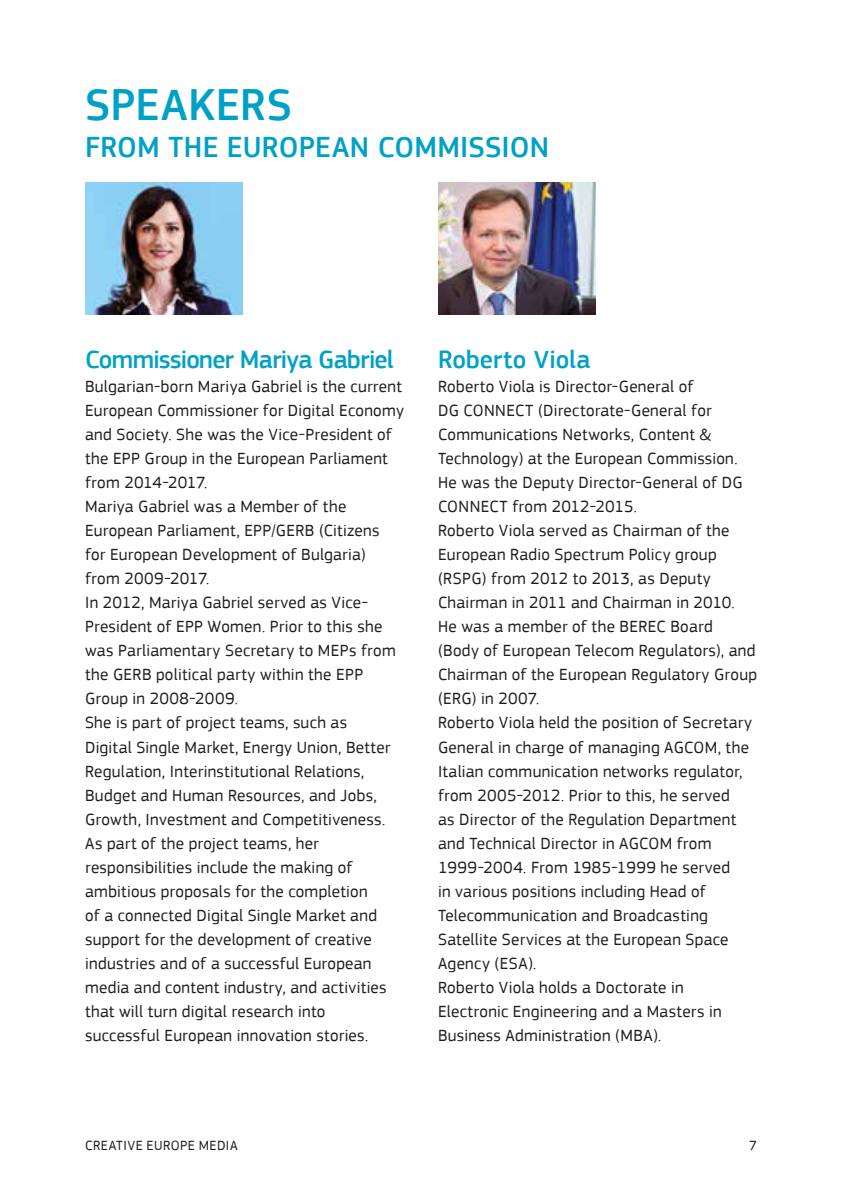
<style>
.page{position:relative;width:842px;height:1191px;background:#fff}
.page>*{position:absolute;margin:0;border:0;box-sizing:border-box;transform-origin:0 0}
.t1{font:500 46px "PF Square Sans Pro";letter-spacing:.015em;color:#00a1c6}
.t2{font:500 30px "PF Square Sans Pro";letter-spacing:.005em;color:#00a1c6}
.t3{font:500 26px "PF Square Sans Pro";letter-spacing:-.025em;color:#00a1c6}
.t4{font:500 26px "PF Square Sans Pro";letter-spacing:.005em;color:#00a1c6}
.t5{font:17px/24px "PF Square Sans Pro";letter-spacing:.015em;color:#1d1d1b}
.t6{font:14px "PF Square Sans Pro";letter-spacing:.035em;color:#1d1d1b}
</style>
<div class="page">
<img style="left:85px;top:183px;width:157px;height:132px">
<img style="left:438px;top:183px;width:157px;height:132px">
<h1 class="t1" style="left:85px;top:78px;width:208px">SPEAKERS</h1>
<h2 class="t2" style="left:85px;top:130px;width:466px">FROM THE EUROPEAN COMMISSION</h2>
<h3 class="t3" style="left:85px;top:344px;width:310px">Commissioner Mariya Gabriel</h3>
<p class="t5" style="left:85px;top:375px;width:320px">Bulgarian-born Mariya Gabriel is the current European Commissioner for Digital Economy and Society. She was the Vice-President of the EPP Group in the European Parliament from 2014-2017.<br>Mariya Gabriel was a Member of the European Parliament, EPP/GERB (Citizens for European Development of Bulgaria) from 2009-2017.<br>In 2012, Mariya Gabriel served as Vice-President of EPP Women. Prior to this she was Parliamentary Secretary to MEPs from the GERB political party within the EPP Group in 2008-2009.<br>She is part of project teams, such as<br>Digital Single Market, Energy Union, Better Regulation, Interinstitutional Relations, Budget and Human Resources, and Jobs, Growth, Investment and Competitiveness.<br>As part of the project teams, her responsibilities include the making of ambitious proposals for the completion<br>of a connected Digital Single Market and support for the development of creative industries and of a successful European media and content industry, and activities that will turn digital research into successful European innovation stories.</p>
<h3 class="t4" style="left:438px;top:344px;width:154px">Roberto Viola</h3>
<p class="t5" style="left:438px;top:375px;width:320px">Roberto Viola is Director-General of<br>DG CONNECT (Directorate-General for Communications Networks, Content &amp; Technology) at the European Commission.<br>He was the Deputy Director-General of DG CONNECT from 2012-2015.<br>Roberto Viola served as Chairman of the European Radio Spectrum Policy group (RSPG) from 2012 to 2013, as Deputy Chairman in 2011 and Chairman in 2010.<br>He was a member of the BEREC Board (Body of European Telecom Regulators), and Chairman of the European Regulatory Group (ERG) in 2007.<br>Roberto Viola held the position of Secretary General in charge of managing AGCOM, the Italian communication networks regulator, from 2005-2012. Prior to this, he served<br>as Director of the Regulation Department and Technical Director in AGCOM from 1999-2004. From 1985-1999 he served<br>in various positions including Head of Telecommunication and Broadcasting Satellite Services at the European Space Agency (ESA).<br>Roberto Viola holds a Doctorate in Electronic Engineering and a Masters in Business Administration (MBA).</p>
<p class="t6" style="left:85px;top:1137px;width:154px">CREATIVE EUROPE MEDIA</p>
<p class="t6" style="left:749px;top:1137px;width:9px">7</p>
</div>
